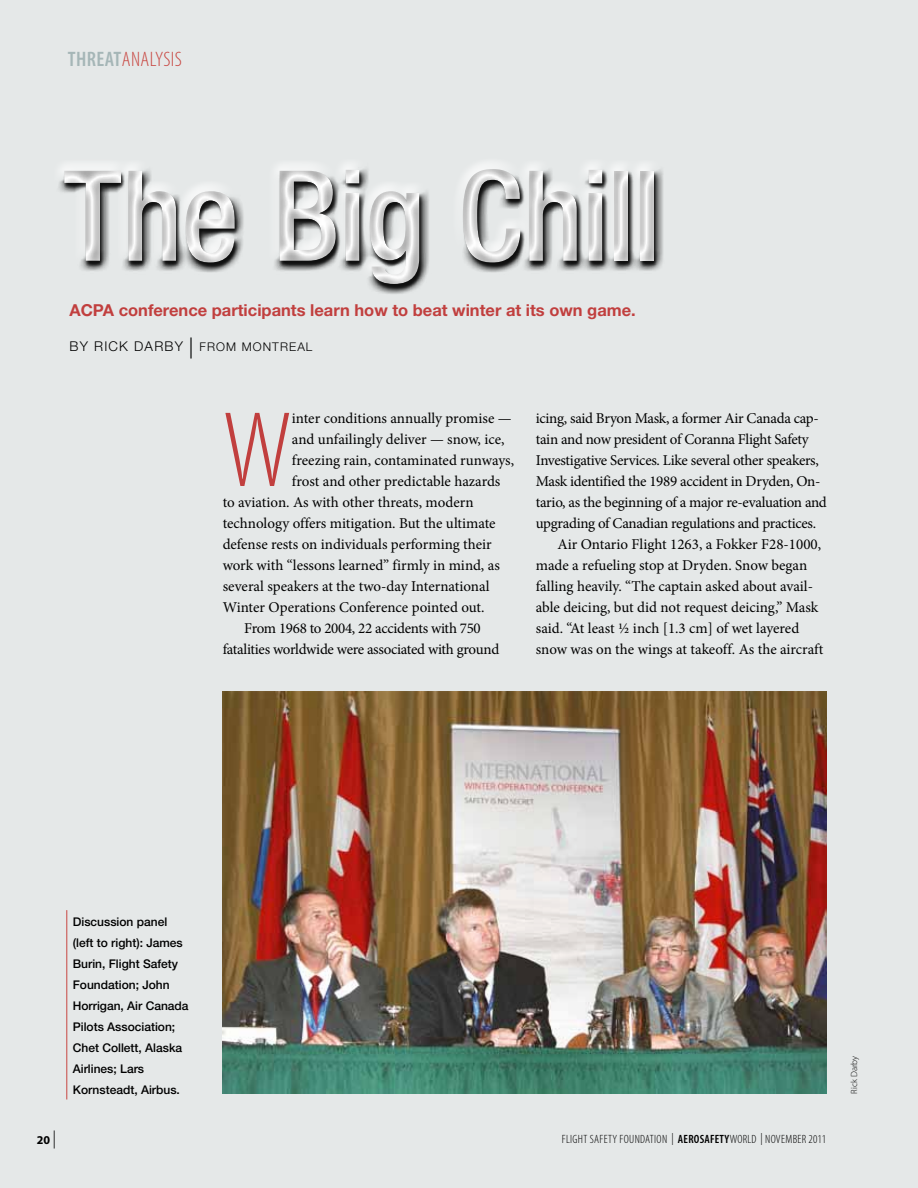
<style>
.page{position:relative;width:918px;height:1188px;background:#e5e8e8}
.page>*{position:absolute;margin:0;border:0;box-sizing:border-box;transform-origin:0 0}
.t1{font:500 condensed 126px "Helvetica Neue";letter-spacing:-.015em;color:#fff}
.t2{font:300 condensed 108.45px "Myriad Pro";color:#c13f3e}
.t3{font:300 condensed 21px "Myriad Pro";letter-spacing:.02em;color:#c84641}
.t4{font:700 16.5px "Helvetica Neue";color:#c13f3e}
.t5{font:15px "Minion Pro";letter-spacing:-.01em;color:#000}
.t6{font:500 12px/21px "Helvetica Neue";color:#000}
.t7{font:300 condensed 12px "Myriad Pro";letter-spacing:.03em;color:#000}
.t8{font:300 12px "Helvetica Neue";letter-spacing:.09em;color:#000}
.t9{font:700 12px "Myriad Pro";color:#000}
.t10{font:300 9px "Myriad Pro";color:#000}
.s1{font-weight:600;color:#a5b6b7}
.s2{font-size:13.5px}
.s3{font-size:21px}
.s4{font-weight:300;font-size:18px}
.s5{font-weight:600}
</style>
<div class="page">
<img style="left:223px;top:691px;width:603px;height:403px">
<hr style="left:66px;top:910px;width:1px;height:190px;background:#c84641">
<div style="left:26px;top:124px;width:805px;height:187px;background:#fff;opacity:.75"></div>
<h3 class="t3" style="left:68px;top:47px;width:116px"><span class="s1">THREAT</span>ANALYSIS</h3>
<h1 class="t1" style="left:63px;top:141px;width:599px">The Big Chill</h1>
<p class="t4" style="left:69px;top:300px;width:568px">ACPA conference participants learn how to beat winter at its own game.</p>
<p class="t8" style="left:69px;top:340px;width:244px"><span class="s2">BY RICK DARBY</span> <span class="s3">|</span> FROM MONTREAL</p>
<h2 class="t2" style="left:223px;top:386px;width:71px">W</h2>
<p class="t5" style="left:292px;top:408px;width:221px">inter conditions annually promise —</p>
<p class="t5" style="left:292px;top:429px;width:214px">and unfailingly deliver — snow, ice,</p>
<p class="t5" style="left:292px;top:450px;width:224px">freezing rain, contaminated runways,</p>
<p class="t5" style="left:292px;top:471px;width:210px">frost and other predictable hazards</p>
<p class="t5" style="left:223px;top:492px;width:252px">to aviation. As with other threats, modern</p>
<p class="t5" style="left:223px;top:513px;width:275px">technology offers mitigation. But the ultimate</p>
<p class="t5" style="left:223px;top:534px;width:271px">defense rests on individuals performing their</p>
<p class="t5" style="left:223px;top:555px;width:279px">work with “lessons learned” firmly in mind, as</p>
<p class="t5" style="left:223px;top:576px;width:268px">several speakers at the two-day International</p>
<p class="t5" style="left:223px;top:597px;width:263px">Winter Operations Conference pointed out.</p>
<p class="t5" style="left:244px;top:618px;width:238px">From 1968 to 2004, 22 accidents with 750</p>
<p class="t5" style="left:223px;top:639px;width:278px">fatalities worldwide were associated with ground</p>
<p class="t5" style="left:536px;top:408px;width:285px">icing, said Bryon Mask, a former Air Canada cap-</p>
<p class="t5" style="left:536px;top:429px;width:274px">tain and now president of Coranna Flight Safety</p>
<p class="t5" style="left:536px;top:450px;width:285px">Investigative Services. Like several other speakers,</p>
<p class="t5" style="left:536px;top:471px;width:286px">Mask identified the 1989 accident in Dryden, On-</p>
<p class="t5" style="left:536px;top:492px;width:293px">tario, as the beginning of a major re-evaluation and</p>
<p class="t5" style="left:536px;top:513px;width:282px">upgrading of Canadian regulations and practices.</p>
<p class="t5" style="left:557px;top:534px;width:265px">Air Ontario Flight 1263, a Fokker F28-1000,</p>
<p class="t5" style="left:536px;top:555px;width:273px">made a refueling stop at Dryden. Snow began</p>
<p class="t5" style="left:536px;top:576px;width:279px">falling heavily. “The captain asked about avail-</p>
<p class="t5" style="left:536px;top:597px;width:284px">able deicing, but did not request deicing,” Mask</p>
<p class="t5" style="left:536px;top:618px;width:265px">said. “At least ½ inch [1.3 cm] of wet layered</p>
<p class="t5" style="left:536px;top:639px;width:289px">snow was on the wings at takeoff. As the aircraft</p>
<p class="t6" style="left:73px;top:911px;width:117px">Discussion panel (left to right): James<br>Burin, Flight Safety<br>Foundation; John<br>Horrigan, Air Canada<br>Pilots Association;<br>Chet Collett, Alaska<br>Airlines; Lars<br>Kornsteadt, Airbus.</p>
<p class="t9" style="left:37px;top:1132px;width:21px">20 <span class="s4">|</span></p>
<p class="t7" style="left:562px;top:1132px;width:266px">FLIGHT SAFETY FOUNDATION | <span class="s5">AEROSAFETY</span>WORLD | NOVEMBER 2011</p>
<p class="t10" style="left:849px;top:1094px;width:39px;rotate:-90deg">Rick Darby</p>
</div>
